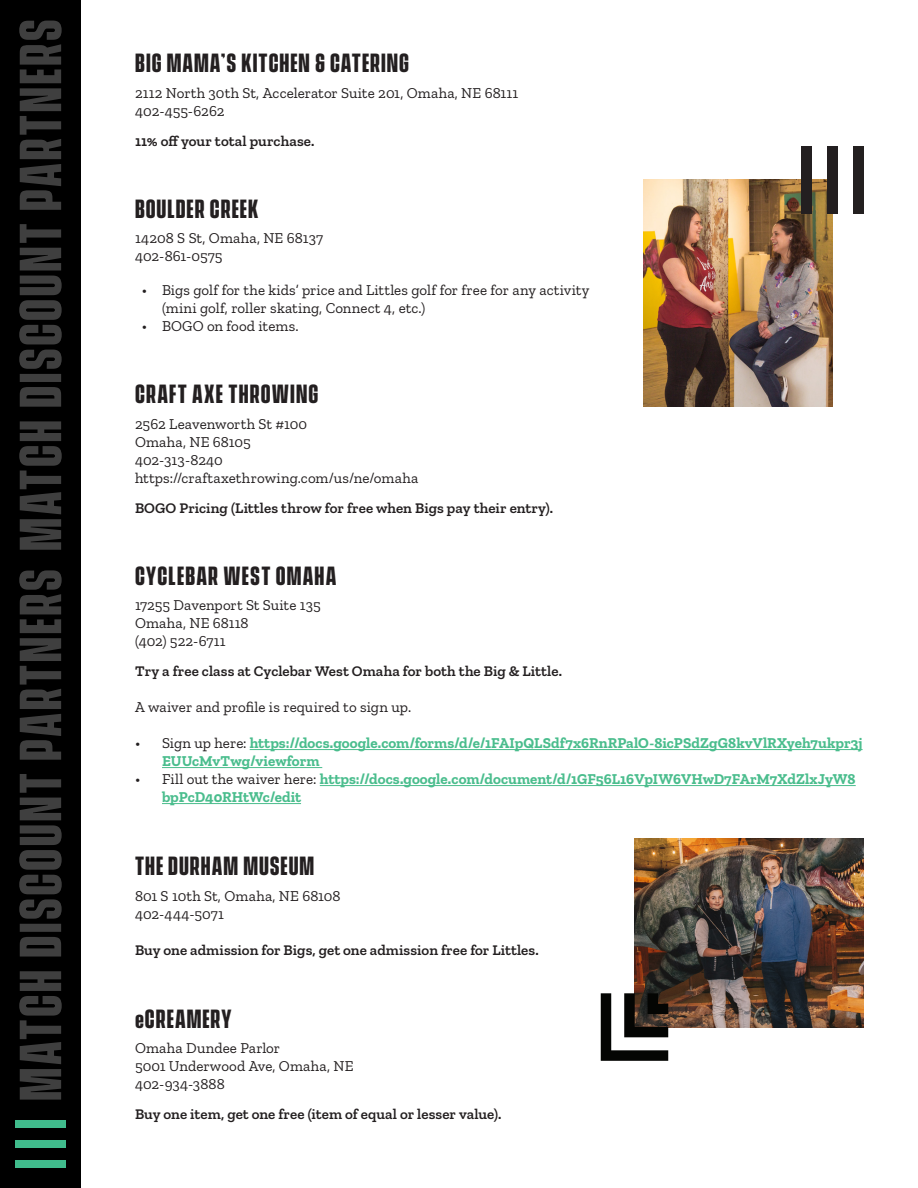
<style>
.page{position:relative;width:918px;height:1188px;background:#fff}
.page>*{position:absolute;margin:0;border:0;box-sizing:border-box;transform-origin:0 0}
.t1{font:700 24px "Vanguard CF";letter-spacing:.045em;color:#231f20}
.t2{font:15px/18px "Zilla Slab";letter-spacing:.005em;color:#231f20}
.t3{font:600 15px "Zilla Slab";letter-spacing:.005em;color:#231f20}
.t4{font:700 15px/18px "Zilla Slab";color:#4abd8d}
.s1{font-weight:400;color:#231f20}
</style>
<div class="page">
<hr style="left:250px;top:749px;width:613px;height:1px;background:#4abd8d">
<hr style="left:162px;top:767px;width:160px;height:1px;background:#4abd8d">
<hr style="left:320px;top:785px;width:536px;height:1px;background:#4abd8d">
<hr style="left:162px;top:803px;width:139px;height:1px;background:#4abd8d">
<img style="left:634px;top:838px;width:230px;height:189px">
<img style="left:644px;top:180px;width:189px;height:226px">
<svg style="left:601px;top:993px;width:67px;height:68px"></svg>
<div style="left:801px;top:146px;width:10px;height:67px;background:#231f20"></div>
<div style="left:828px;top:146px;width:10px;height:67px;background:#231f20"></div>
<div style="left:854px;top:146px;width:10px;height:67px;background:#231f20"></div>
<div style="left:0;top:0;width:81px;height:1188px;background:#000"></div>
<div style="left:15px;top:1120px;width:51px;height:8px;background:#40bb8c"></div>
<div style="left:15px;top:1140px;width:51px;height:8px;background:#40bb8c"></div>
<div style="left:15px;top:1160px;width:51px;height:7px;background:#40bb8c"></div>
<svg style="left:19px;top:570px;width:43px;height:530px"></svg>
<svg style="left:19px;top:21px;width:43px;height:529px"></svg>
<p class="t1" style="left:135px;top:45px;width:275px">BIG MAMA’S KITCHEN &amp; CATERING</p>
<p class="t2" style="left:135px;top:84px;width:385px">2112 North 30th St, Accelerator Suite 201, Omaha, NE 68111</p>
<p class="t2" style="left:135px;top:102px;width:91px">402-455-6262</p>
<p class="t3" style="left:135px;top:132px;width:181px">11% off your total purchase.</p>
<p class="t1" style="left:135px;top:190px;width:125px">BOULDER CREEK</p>
<p class="t2" style="left:135px;top:229px;width:190px">14208 S St, Omaha, NE 68137</p>
<p class="t2" style="left:135px;top:247px;width:89px">402-861-0575</p>
<p class="t2" style="left:162px;top:281px;width:429px;text-indent:-20px">• Bigs golf for the kids’ price and Littles golf for free for any activity (mini golf, roller skating, Connect 4, etc.)</p>
<p class="t2" style="left:142px;top:317px;width:158px">• BOGO on food items.</p>
<p class="t1" style="left:135px;top:376px;width:185px">CRAFT AXE THROWING</p>
<p class="t2" style="left:135px;top:415px;width:174px">2562 Leavenworth St #100</p>
<p class="t2" style="left:135px;top:433px;width:117px">Omaha, NE 68105</p>
<p class="t2" style="left:135px;top:451px;width:89px">402-313-8240</p>
<p class="t2" style="left:135px;top:469px;width:285px">https://craftaxethrowing.com/us/ne/omaha</p>
<p class="t3" style="left:135px;top:499px;width:420px">BOGO Pricing (Littles throw for free when Bigs pay their entry).</p>
<p class="t1" style="left:135px;top:558px;width:203px">CYCLEBAR WEST OMAHA</p>
<p class="t2" style="left:135px;top:597px;width:187px">17255 Davenport St Suite 135</p>
<p class="t2" style="left:135px;top:615px;width:115px">Omaha, NE 68118</p>
<p class="t2" style="left:135px;top:633px;width:92px">(402) 522-6711</p>
<p class="t3" style="left:135px;top:663px;width:429px">Try a free class at Cyclebar West Omaha for both the Big &amp; Little.</p>
<p class="t2" style="left:135px;top:699px;width:278px">A waiver and profile is required to sign up.</p>
<p class="t4" style="left:162px;top:735px;width:702px;text-indent:-27px"><span class="s1">• Sign up here:</span> https://docs.google.com/forms/d/e/1FAIpQLSdf7x6RnRPalO-8icPSdZgG8kvVlRXyeh7ukpr3j<br>EUUcMvTwg/viewform</p>
<p class="t4" style="left:162px;top:771px;width:695px;text-indent:-27px"><span class="s1">• Fill out the waiver here:</span> https://docs.google.com/document/d/1GF56L16VpIW6VHwD7FArM7XdZlxJyW8 bpPcD40RHtWc/edit</p>
<p class="t1" style="left:135px;top:848px;width:181px">THE DURHAM MUSEUM</p>
<p class="t2" style="left:135px;top:887px;width:207px">801 S 10th St, Omaha, NE 68108</p>
<p class="t2" style="left:135px;top:905px;width:90px">402-444-5071</p>
<p class="t3" style="left:135px;top:941px;width:405px">Buy one admission for Bigs, get one admission free for Littles.</p>
<p class="t1" style="left:135px;top:1001px;width:98px">eCREAMERY</p>
<p class="t2" style="left:135px;top:1039px;width:147px">Omaha Dundee Parlor</p>
<p class="t2" style="left:135px;top:1057px;width:220px">5001 Underwood Ave, Omaha, NE</p>
<p class="t2" style="left:135px;top:1075px;width:91px">402-934-3888</p>
<p class="t3" style="left:135px;top:1105px;width:368px">Buy one item, get one free (item of equal or lesser value).</p>
</div>
